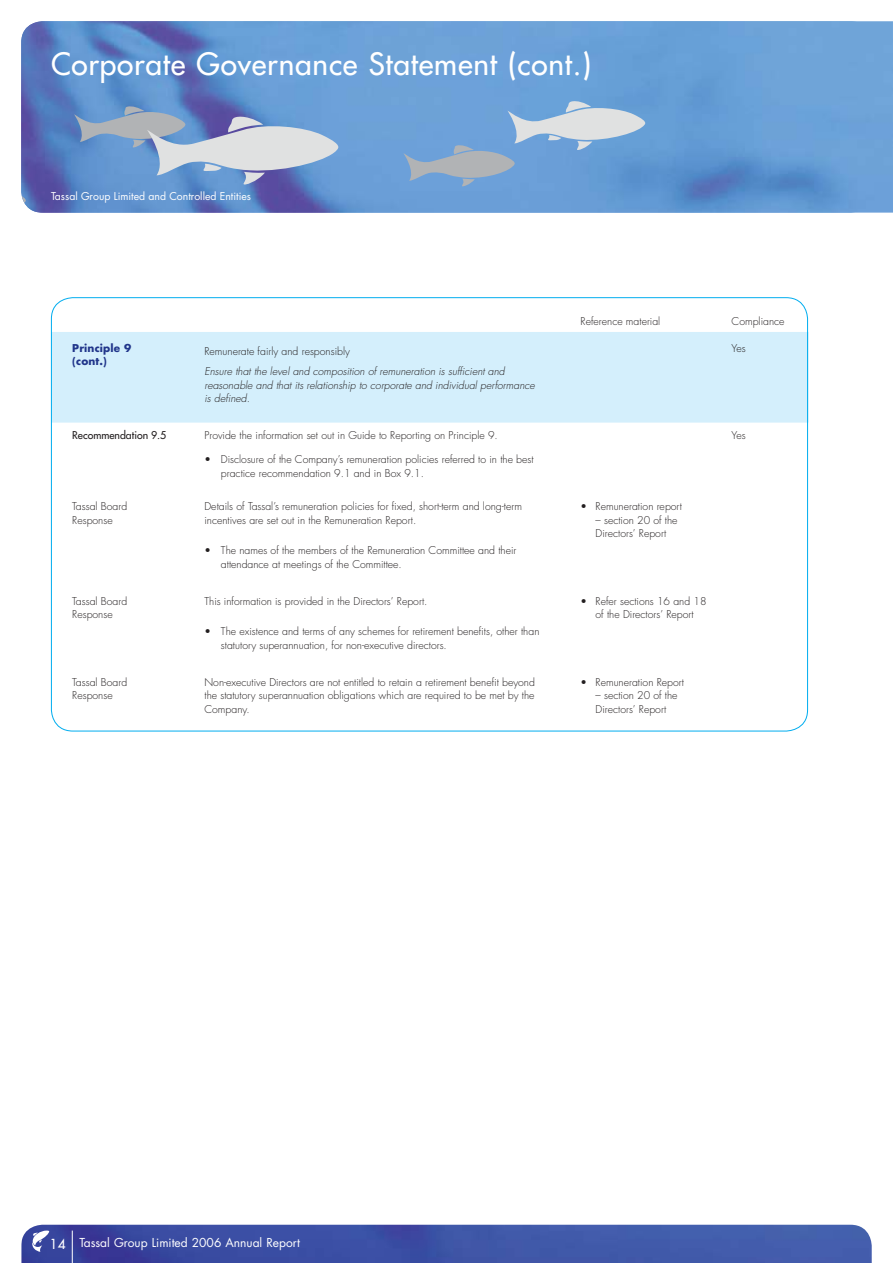
<style>
.page{position:relative;width:893px;height:1263px;background:#fff}
.page>*{position:absolute;margin:0;border:0;box-sizing:border-box;transform-origin:0 0}
.t1{font:30px "Futura";letter-spacing:.025em;color:#fff}
.t2{font:13.5px "Futura";color:#fff}
.t3{font:12px "Futura";color:#fff}
.t4{font:300 10.5px/13.5px "Futura";color:#231f20}
.t5{font:italic 300 10.5px/13.5px "Futura";color:#231f20}
.t6{font:10.5px "Futura";color:#fff}
.t7{font:700 10.5px/13.5px "Futura";letter-spacing:.015em;color:#21368b}
.t8{font:10.5px "Futura";color:#231f20}
</style>
<div class="page">
<img style="left:21px;top:1225px;width:851px;height:38px">
<svg style="left:31px;top:1230px;width:18px;height:22px"></svg>
<hr style="left:72px;top:1230px;width:1px;height:33px;background:#fff">
<div style="left:53px;top:332px;width:753px;height:91px;background:#d4effc"></div>
<img style="left:21px;top:21px;width:872px;height:192px">
<svg style="left:21px;top:181px;width:6px;height:32px"></svg>
<svg style="left:403px;top:100px;width:242px;height:87px;background:#82abd5"></svg>
<svg style="left:74px;top:105px;width:266px;height:81px;background:#8da8ce"></svg>
<h1 class="t1" style="left:51px;top:44px;width:542px">Corporate Governance Statement (cont.)</h1>
<p class="t6" style="left:51px;top:188px;width:202px">Tassal Group Limited and Controlled Entities</p>
<p class="t7" style="left:72px;top:341px;width:61px">Principle 9 (cont.)</p>
<p class="t4" style="left:204px;top:345px;width:147px">Remunerate fairly and responsibly</p>
<p class="t5" style="left:204px;top:365px;width:332px">Ensure that the level and composition of remuneration is sufficient and reasonable and that its relationship to corporate and individual performance is defined.</p>
<p class="t4" style="left:581px;top:314px;width:81px">Reference material</p>
<p class="t4" style="left:732px;top:314px;width:54px">Compliance</p>
<p class="t4" style="left:732px;top:341px;width:16px">Yes</p>
<p class="t8" style="left:72px;top:429px;width:96px">Recommendation 9.5</p>
<p class="t4" style="left:204px;top:429px;width:295px">Provide the information set out in Guide to Reporting on Principle 9.</p>
<p class="t4" style="left:732px;top:429px;width:16px">Yes</p>
<p class="t4" style="left:221px;top:453px;width:314px;text-indent:-16px">• Disclosure of the Company’s remuneration policies referred to in the best practice recommendation 9.1 and in Box 9.1.</p>
<p class="t4" style="left:72px;top:500px;width:57px">Tassal Board<br>Response</p>
<p class="t4" style="left:204px;top:500px;width:319px">Details of Tassal’s remuneration policies for fixed, short-term and long-term incentives are set out in the Remuneration Report.</p>
<p class="t4" style="left:581px;top:500px;width:103px">• Remuneration report</p>
<p class="t4" style="left:596px;top:513px;width:84px">– section 20 of the<br>Directors’ Report</p>
<p class="t4" style="left:221px;top:544px;width:297px;text-indent:-17px">• The names of the members of the Remuneration Committee and their attendance at meetings of the Committee.</p>
<p class="t4" style="left:72px;top:594px;width:57px">Tassal Board<br>Response</p>
<p class="t4" style="left:204px;top:594px;width:225px">This information is provided in the Directors’ Report.</p>
<p class="t4" style="left:581px;top:594px;width:128px;text-align:center">• Refer sections 16 and 18 of the Directors’ Report</p>
<p class="t4" style="left:221px;top:625px;width:320px;text-indent:-17px">• The existence and terms of any schemes for retirement benefits, other than statutory superannuation, for non-executive directors.</p>
<p class="t4" style="left:72px;top:675px;width:57px">Tassal Board<br>Response</p>
<p class="t4" style="left:204px;top:675px;width:332px;text-align:justify">Non-executive Directors are not entitled to retain a retirement benefit beyond the statutory superannuation obligations which are required to be met by the Company.</p>
<p class="t4" style="left:581px;top:675px;width:105px">• Remuneration Report</p>
<p class="t4" style="left:596px;top:689px;width:84px">– section 20 of the<br>Directors’ Report</p>
<p class="t2" style="left:50px;top:1235px;width:8px">14</p>
<p class="t3" style="left:79px;top:1235px;width:222px">Tassal Group Limited 2006 Annual Report</p>
</div>
